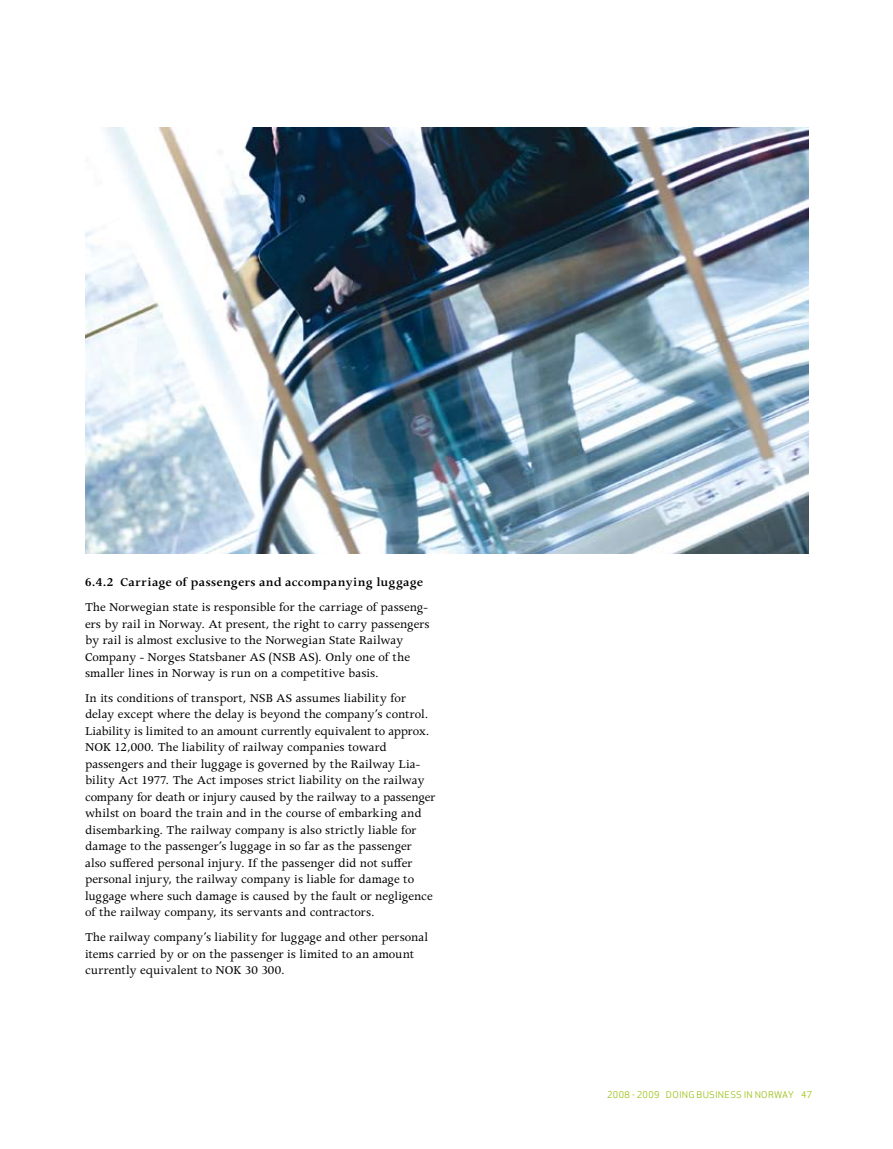
<style>
.page{position:relative;width:893px;height:1149px;background:#fff}
.page>*{position:absolute;margin:0;border:0;box-sizing:border-box;transform-origin:0 0}
.t1{font:13.5px/16.5px "Apollo MT Std";color:#000}
.t2{font:600 13.5px "Apollo MT Std";letter-spacing:.01em;color:#000}
.t3{font:9px "Apex Sans Book T";letter-spacing:.035em;color:#97be0d}
</style>
<div class="page">
<img style="left:85px;top:128px;width:723px;height:425px">
<p class="t2" style="left:85px;top:575px;width:340px">6.4.2 Carriage of passengers and accompanying luggage</p>
<p class="t1" style="left:85px;top:599px;width:346px">The Norwegian state is responsible for the carriage of passeng&shy;ers by rail in Norway. At present, the right to carry passengers by rail is almost exclusive to the Norwegian State Railway Company - Norges Statsbaner AS (NSB AS). Only one of the smaller lines in Norway is run on a competitive basis.</p>
<p class="t1" style="left:85px;top:690px;width:352px">In its conditions of transport, NSB AS assumes liability for delay except where the delay is beyond the company’s control.<br>Liability is limited to an amount currently equivalent to approx.<br>NOK 12,000. The liability of railway companies toward passengers and their luggage is governed by the Railway Lia&shy;bility Act 1977. The Act imposes strict liability on the railway company for death or injury caused by the railway to a passenger whilst on board the train and in the course of embarking and disembarking. The railway company is also strictly liable for damage to the passenger’s luggage in so far as the passenger also suffered personal injury. If the passenger did not suffer personal injury, the railway company is liable for damage to luggage where such damage is caused by the fault or negligence of the railway company, its servants and contractors.</p>
<p class="t1" style="left:85px;top:929px;width:345px">The railway company’s liability for luggage and other personal items carried by or on the passenger is limited to an amount currently equivalent to NOK 30 300.</p>
<p class="t3" style="left:607px;top:1088px;width:207px">2008 - 2009 DOING BUSINESS IN NORWAY 47</p>
</div>
